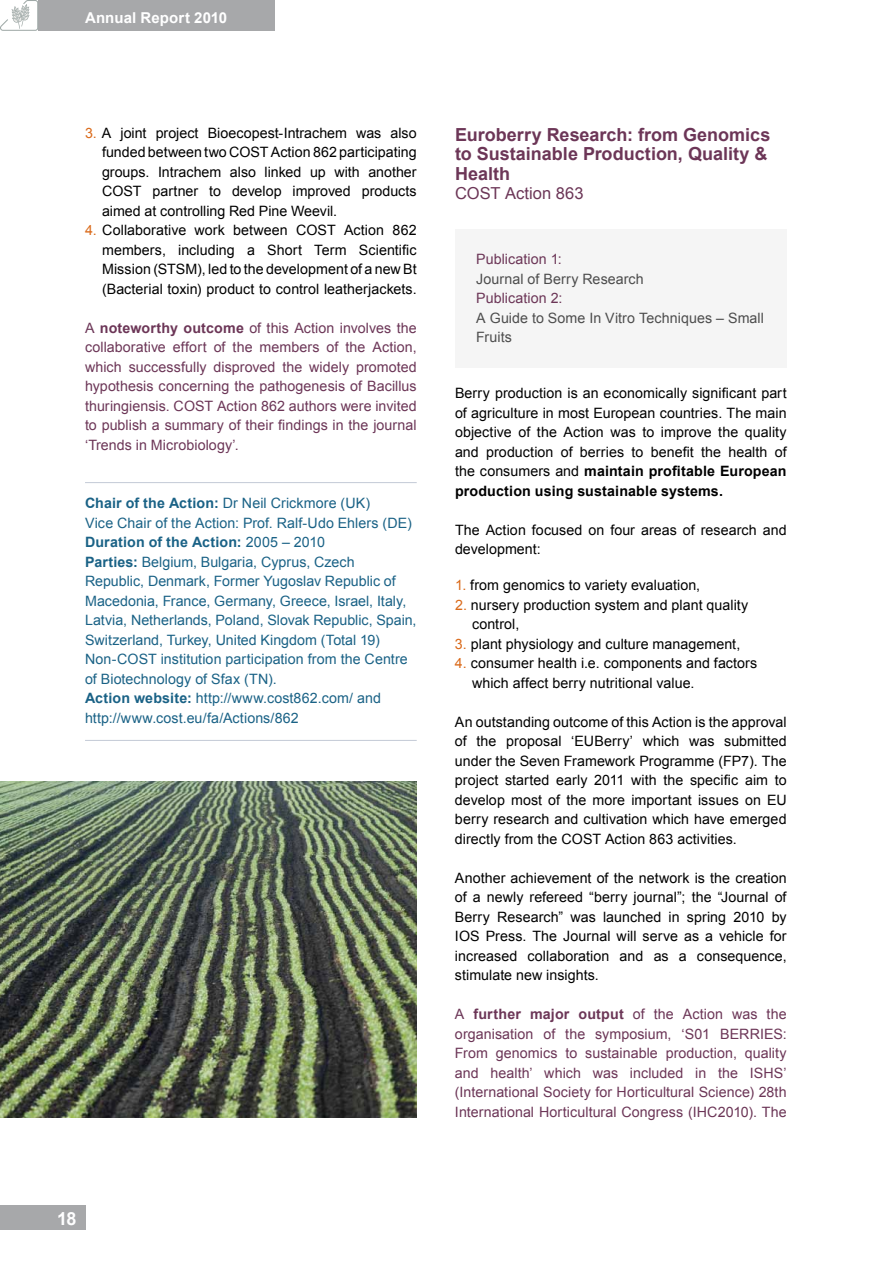
<style>
.page{position:relative;width:893px;height:1263px;background:#fff}
.page>*{position:absolute;margin:0;border:0;box-sizing:border-box;transform-origin:0 0}
.t1{font:700 18px/19.5px "Arial";color:#6c3657}
.t2{font:700 18px "Arial";color:#fff}
.t3{font:16.5px "Arial";color:#6c3657}
.t4{font:700 15px "Arial";letter-spacing:.01em;color:#fff}
.t5{font:14.25px/19.5px "Arial";letter-spacing:.005em;color:#000;text-align:justify}
.t6{font:14.25px/19.5px "Arial";letter-spacing:.005em;color:#6c3657;text-align:justify}
.t7{font:14.25px/19.5px "Arial";color:#1a6286}
.t8{font:14.25px/19.5px "Arial";letter-spacing:.005em;color:#4d4d4d}
.s1{color:#da6a1a}
.s2{font-weight:700}
</style>
<div class="page">
<div style="left:38px;top:0;width:236px;height:31px;background:#a7a8aa"></div>
<div style="left:0;top:1205px;width:85px;height:24px;background:#a7a8aa"></div>
<hr style="left:85px;top:482px;width:332px;height:1px;background:#c3cad6">
<hr style="left:85px;top:740px;width:332px;height:1px;background:#c3cad6">
<div style="left:455px;top:230px;width:332px;height:138px;background:#f5f5f5"></div>
<img style="left:0;top:781px;width:417px;height:336px">
<svg style="left:0;top:0;width:38px;height:31px"></svg>
<p class="t4" style="left:85px;top:8px;width:144px">Annual Report 2010</p>
<p class="t5" style="left:102px;top:123px;width:316px;text-indent:-17px"><span class="s1">3.</span> A joint project Bioecopest-Intrachem was also funded between two COST Action 862 participating groups. Intrachem also linked up with another COST partner to develop improved products aimed at controlling Red Pine Weevil.</p>
<p class="t5" style="left:102px;top:221px;width:316px;text-indent:-17px"><span class="s1">4.</span> Collaborative work between COST Action 862 members, including a Short Term Scientific Mission (STSM), led to the development of a new Bt (Bacterial toxin) product to control leatherjackets.</p>
<p class="t6" style="left:85px;top:318px;width:333px">A <span class="s2">noteworthy outcome</span> of this Action involves the collaborative effort of the members of the Action, which successfully disproved the widely promoted hypothesis concerning the pathogenesis of Bacillus thuringiensis. COST Action 862 authors were invited to publish a summary of their findings in the journal ‘Trends in Microbiology’.</p>
<p class="t7" style="left:85px;top:494px;width:333px"><span class="s2">Chair of the Action:</span> Dr Neil Crickmore (UK)<br>Vice Chair of the Action: Prof. Ralf-Udo Ehlers (DE)<br><span class="s2">Duration of the Action:</span> 2005 – 2010<br><span class="s2">Parties:</span> Belgium, Bulgaria, Cyprus, Czech Republic, Denmark, Former Yugoslav Republic of Macedonia, France, Germany, Greece, Israel, Italy, Latvia, Netherlands, Poland, Slovak Republic, Spain, Switzerland, Turkey, United Kingdom (Total 19)<br>Non-COST institution participation from the Centre of Biotechnology of Sfax (TN).<br><span class="s2">Action website:</span> http://www.cost862.com/ and http://www.cost.eu/fa/Actions/862</p>
<p class="t2" style="left:57px;top:1206px;width:21px">18</p>
<p class="t1" style="left:455px;top:125px;width:317px">Euroberry Research: from Genomics to Sustainable Production, Quality &amp;<br>Health</p>
<p class="t3" style="left:455px;top:183px;width:130px">COST Action 863</p>
<p class="t6" style="left:476px;top:249px;width:87px">Publication 1:</p>
<p class="t8" style="left:476px;top:269px;width:169px">Journal of Berry Research</p>
<p class="t6" style="left:476px;top:288px;width:88px">Publication 2:</p>
<p class="t8" style="left:476px;top:308px;width:289px">A Guide to Some In Vitro Techniques – Small<br>Fruits</p>
<p class="t5" style="left:455px;top:384px;width:333px">Berry production is an economically significant part of agriculture in most European countries. The main objective of the Action was to improve the quality and production of berries to benefit the health of the consumers and <span class="s2">maintain profitable European production using sustainable systems.</span></p>
<p class="t5" style="left:455px;top:520px;width:333px">The Action focused on four areas of research and development:</p>
<p class="t5" style="left:455px;top:576px;width:247px"><span class="s1">1.</span> from genomics to variety evaluation,</p>
<p class="t5" style="left:472px;top:595px;width:278px;text-indent:-17px"><span class="s1">2.</span> nursery production system and plant quality control,</p>
<p class="t5" style="left:455px;top:634px;width:287px"><span class="s1">3.</span> plant physiology and culture management,</p>
<p class="t5" style="left:472px;top:654px;width:287px;text-indent:-17px"><span class="s1">4.</span> consumer health i.e. components and factors which affect berry nutritional value.</p>
<p class="t5" style="left:455px;top:712px;width:333px">An outstanding outcome of this Action is the approval of the proposal ‘EUBerry’ which was submitted under the Seven Framework Programme (FP7). The project started early 2011 with the specific aim to develop most of the more important issues on EU berry research and cultivation which have emerged directly from the COST Action 863 activities.</p>
<p class="t5" style="left:455px;top:868px;width:333px">Another achievement of the network is the creation of a newly refereed “berry journal”; the “Journal of Berry Research” was launched in spring 2010 by IOS Press. The Journal will serve as a vehicle for increased collaboration and as a consequence, stimulate new insights.</p>
<p class="t6" style="left:455px;top:1005px;width:333px">A <span class="s2">further major output</span> of the Action was the organisation of the symposium, ‘S01 BERRIES:<br>From genomics to sustainable production, quality and health’ which was included in the ISHS’ (International Society for Horticultural Science) 28th International Horticultural Congress (IHC2010). The</p>
</div>
